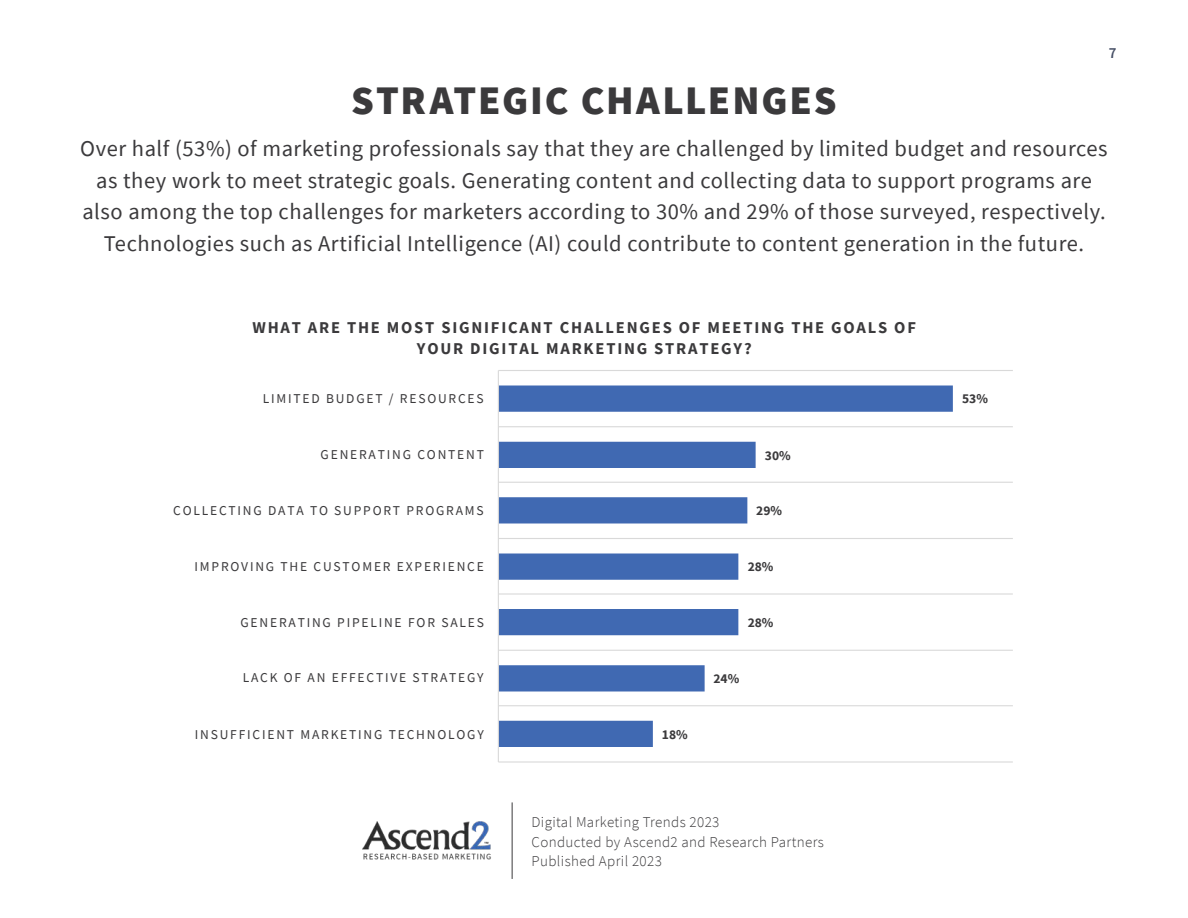
<style>
.page{position:relative;width:1188px;height:918px;background:#fff}
.page>*{position:absolute;margin:0;border:0;box-sizing:border-box;transform-origin:0 0}
.t1{font:900 40.5px "Source Sans Pro";letter-spacing:.045em;color:#3b3a3c}
.t2{font:22.5px/31.5px "Source Sans Pro";letter-spacing:.025em;color:#3b3a3c;text-align:center}
.t3{font:700 16.5px/21px "Source Sans Pro";letter-spacing:.11em;color:#3b3a3c;text-align:center}
.t4{font:300 15px/19.5px "Source Sans Pro";letter-spacing:.025em;color:#3b3a3c}
.t5{font:600 15px "Source Sans Pro";color:#475066}
.t6{font:13.5px "Source Sans Pro";letter-spacing:.135em;color:#3b3a3c}
.t7{font:700 13.5px "Source Sans Pro";color:#3b3a3c}
</style>
<div class="page">
<img style="left:363px;top:821px;width:128px;height:39px">
<hr style="left:512px;top:802px;width:1px;height:77px;background:#3b3a3c">
<hr style="left:498px;top:761px;width:514px;height:2px;background:#d9d9d9">
<hr style="left:498px;top:705px;width:514px;height:1px;background:#d9d9d9">
<hr style="left:498px;top:650px;width:514px;height:1px;background:#d9d9d9">
<hr style="left:498px;top:593px;width:514px;height:2px;background:#d9d9d9">
<hr style="left:498px;top:538px;width:514px;height:1px;background:#d9d9d9">
<hr style="left:498px;top:482px;width:514px;height:1px;background:#d9d9d9">
<hr style="left:498px;top:426px;width:514px;height:1px;background:#d9d9d9">
<hr style="left:498px;top:370px;width:514px;height:1px;background:#d9d9d9">
<svg style="left:499px;top:386px;width:454px;height:361px"></svg>
<hr style="left:498px;top:370px;width:1px;height:392px;background:#d9d9d9">
<p class="t5" style="left:1109px;top:44px;width:9px">7</p>
<h1 class="t1" style="left:351px;top:88px;width:487px">STRATEGIC CHALLENGES</h1>
<p class="t2" style="left:80px;top:135px;width:1029px">Over half (53%) of marketing professionals say that they are challenged by limited budget and resources as they work to meet strategic goals. Generating content and collecting data to support programs are also among the top challenges for marketers according to 30% and 29% of those surveyed, respectively.<br>Technologies such as Artificial Intelligence (AI) could contribute to content generation in the future.</p>
<p class="t3" style="left:252px;top:317px;width:665px">WHAT ARE THE MOST SIGNIFICANT CHALLENGES OF MEETING THE GOALS OF<br>YOUR DIGITAL MARKETING STRATEGY?</p>
<p class="t6" style="left:263px;top:394px;width:222px">LIMITED BUDGET / RESOURCES</p>
<p class="t6" style="left:321px;top:449px;width:165px">GENERATING CONTENT</p>
<p class="t7" style="left:765px;top:447px;width:27px">30%</p>
<p class="t6" style="left:173px;top:506px;width:312px">COLLECTING DATA TO SUPPORT PROGRAMS</p>
<p class="t7" style="left:756px;top:503px;width:27px">29%</p>
<p class="t6" style="left:195px;top:561px;width:291px">IMPROVING THE CUSTOMER EXPERIENCE</p>
<p class="t7" style="left:748px;top:559px;width:27px">28%</p>
<p class="t6" style="left:241px;top:617px;width:245px">GENERATING PIPELINE FOR SALES</p>
<p class="t7" style="left:748px;top:614px;width:27px">28%</p>
<p class="t6" style="left:243px;top:673px;width:242px">LACK OF AN EFFECTIVE STRATEGY</p>
<p class="t7" style="left:713px;top:671px;width:27px">24%</p>
<p class="t6" style="left:195px;top:729px;width:290px">INSUFFICIENT MARKETING TECHNOLOGY</p>
<p class="t7" style="left:662px;top:726px;width:27px">18%</p>
<p class="t4" style="left:532px;top:814px;width:294px">Digital Marketing Trends 2023<br>Conducted by Ascend2 and Research Partners<br>Published April 2023</p>
<p class="t7" style="left:962px;top:391px;width:27px">53%</p>
</div>
